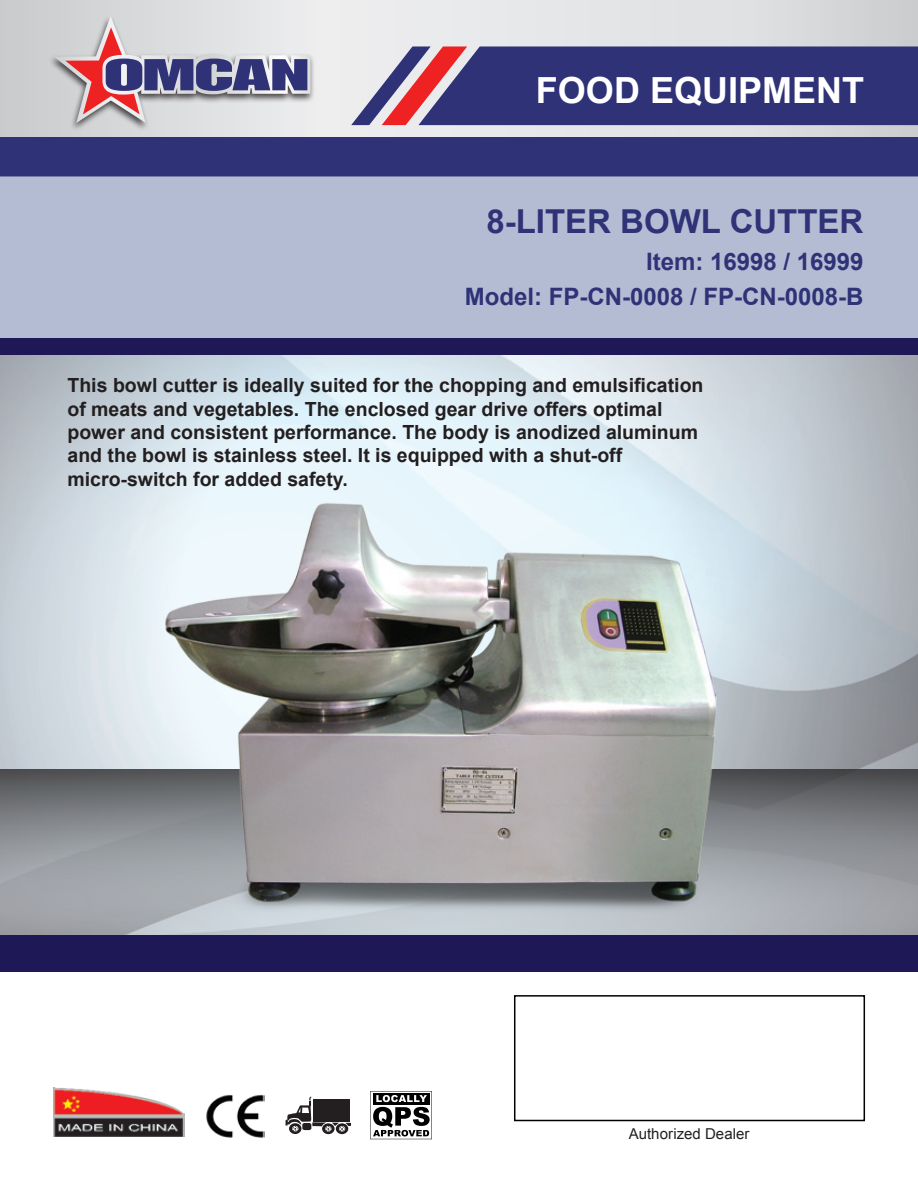
<style>
.page{position:relative;width:918px;height:1188px;background:#fff}
.page>*{position:absolute;margin:0;border:0;box-sizing:border-box;transform-origin:0 0}
.t1{font:700 36px "Arial";color:#fff}
.t2{font:700 33px "Arial";color:#2f3276}
.t3{font:700 24px "Arial";color:#2f3276}
.t4{font:700 19.5px/23.4px "Arial";color:#231f20}
.t5{font:15px "Arial";letter-spacing:.005em;color:#231f20}
</style>
<div class="page">
<img style="left:0;top:354px;width:918px;height:656px">
<svg style="left:0;top:0;width:918px;height:137px;background:#dedfe1"></svg>
<div style="left:0;top:137px;width:918px;height:39px;background:#2f3276"></div>
<svg style="left:351px;top:46px;width:567px;height:79px;background:#4a447e"></svg>
<div style="left:48px;top:14px;width:268px;height:117px;background:#231f20;opacity:.8"></div>
<svg style="left:54px;top:16px;width:256px;height:107px;background:#b9aebc"></svg>
<div style="left:0;top:945px;width:81px;height:54px;background:#fff"></div>
<div style="left:0;top:176px;width:918px;height:162px;background:#b4bcd4"></div>
<div style="left:0;top:338px;width:918px;height:16px;background:#1f1857"></div>
<div style="left:514px;top:995px;width:351px;height:126px;border:2px solid #000"></div>
<div style="left:289px;top:1123px;width:12px;height:11px;background:#231f20;border-radius:50%"></div>
<svg style="left:322px;top:1123px;width:13px;height:11px"></svg>
<div style="left:336px;top:1123px;width:12px;height:11px;background:#231f20;border-radius:50%"></div>
<svg style="left:286px;top:1096px;width:65px;height:36px"></svg>
<img style="left:206px;top:1095px;width:58px;height:43px">
<svg style="left:0;top:770px;width:918px;height:165px;background:#93969b"></svg>
<div style="left:0;top:935px;width:918px;height:37px;background:#1f1857"></div>
<img style="left:148px;top:498px;width:597px;height:422px">
<img style="left:53px;top:1087px;width:131px;height:50px">
<svg style="left:370px;top:1091px;width:62px;height:48px"></svg>
<p class="t1" style="left:536px;top:67px;width:330px">FOOD EQUIPMENT</p>
<p class="t2" style="left:486px;top:200px;width:379px">8-LITER BOWL CUTTER</p>
<p class="t3" style="left:646px;top:246px;width:219px">Item: 16998 / 16999</p>
<p class="t3" style="left:465px;top:280px;width:400px">Model: FP-CN-0008 / FP-CN-0008-B</p>
<p class="t4" style="left:68px;top:374px;width:638px">This bowl cutter is ideally suited for the chopping and emulsification of meats and vegetables. The enclosed gear drive offers optimal power and consistent performance. The body is anodized aluminum and the bowl is stainless steel. It is equipped with a shut-off</p>
<p class="t4" style="left:68px;top:468px;width:282px">micro-switch for added safety.</p>
<p class="t5" style="left:629px;top:1124px;width:122px">Authorized Dealer</p>
</div>
